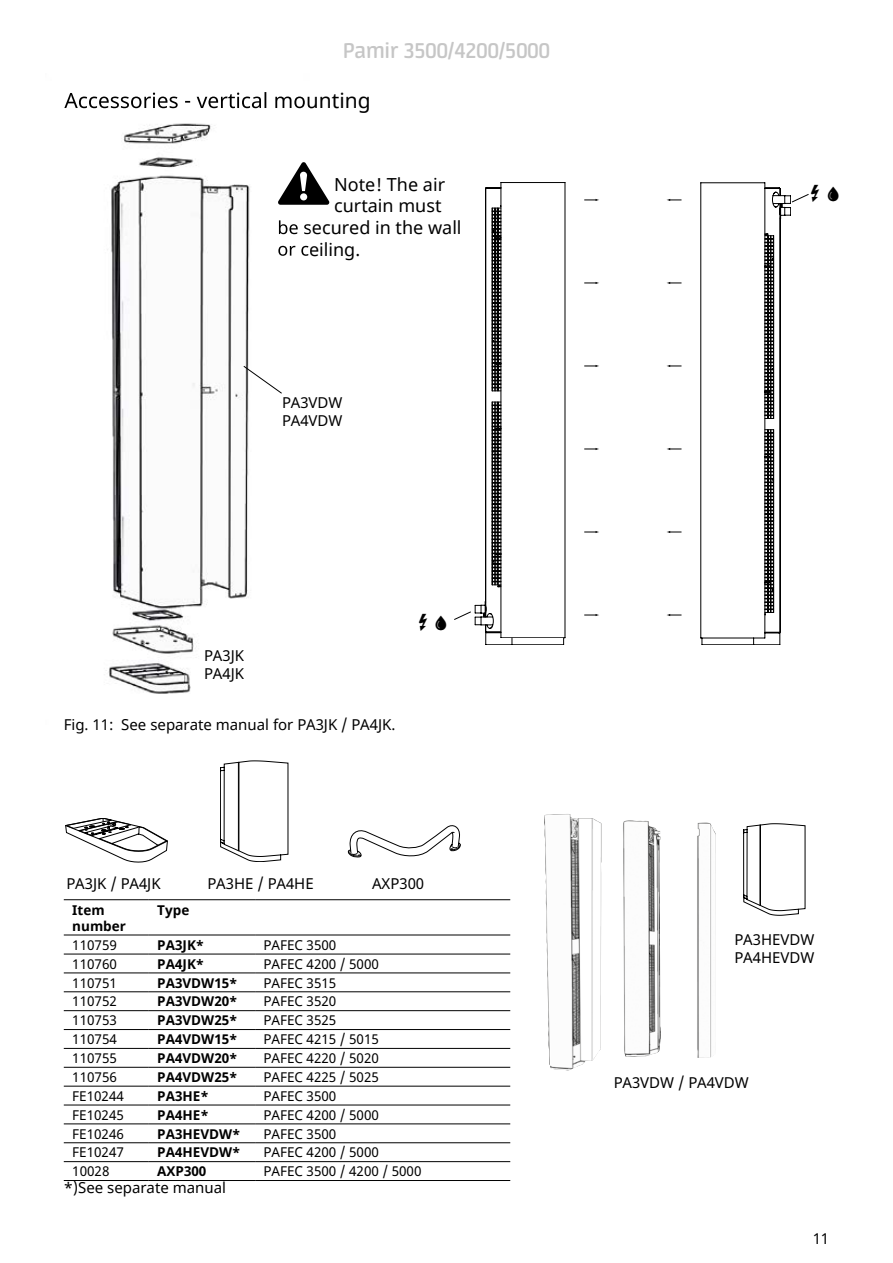
<style>
.page{position:relative;width:893px;height:1263px;background:#fff}
.page>*{position:absolute;margin:0;border:0;box-sizing:border-box;transform-origin:0 0}
.t1{font:600 24px "Neuron";color:#c6c6c6}
.t2{font:24px "Frico";color:#000}
.t3{font:18px "Noto Sans";color:#000}
.t4{font:15px/18px "Noto Sans";color:#000}
.t5{font:13.5px "Noto Sans";color:#000}
.t6{font:700 13.5px/16.2px "Noto Sans";color:#000}
.s1{font-size:22.5px}
</style>
<div class="page">
<img style="left:106px;top:123px;width:203px;height:571px">
<img style="left:64px;top:92px;width:245px;height:17px">
<img style="left:279px;top:220px;width:30px;height:14px">
<img style="left:278px;top:242px;width:31px;height:18px">
<svg style="left:243px;top:365px;width:40px;height:29px"></svg>
<hr style="left:64px;top:899px;width:85px;height:1px;background:#000">
<hr style="left:149px;top:899px;width:106px;height:1px;background:#000">
<hr style="left:255px;top:899px;width:255px;height:1px;background:#000">
<hr style="left:64px;top:954px;width:85px;height:1px;background:#000">
<hr style="left:149px;top:954px;width:106px;height:1px;background:#000">
<hr style="left:255px;top:954px;width:255px;height:1px;background:#000">
<hr style="left:64px;top:973px;width:85px;height:1px;background:#000">
<hr style="left:149px;top:973px;width:106px;height:1px;background:#000">
<hr style="left:255px;top:973px;width:255px;height:1px;background:#000">
<hr style="left:64px;top:991px;width:85px;height:1px;background:#000">
<hr style="left:149px;top:991px;width:106px;height:1px;background:#000">
<hr style="left:255px;top:991px;width:255px;height:1px;background:#000">
<hr style="left:64px;top:1010px;width:85px;height:1px;background:#000">
<hr style="left:149px;top:1010px;width:106px;height:1px;background:#000">
<hr style="left:255px;top:1010px;width:255px;height:1px;background:#000">
<hr style="left:64px;top:1029px;width:85px;height:1px;background:#000">
<hr style="left:149px;top:1029px;width:106px;height:1px;background:#000">
<hr style="left:255px;top:1029px;width:255px;height:1px;background:#000">
<hr style="left:64px;top:1048px;width:85px;height:1px;background:#000">
<hr style="left:149px;top:1048px;width:106px;height:1px;background:#000">
<hr style="left:255px;top:1048px;width:255px;height:1px;background:#000">
<hr style="left:64px;top:1067px;width:85px;height:1px;background:#000">
<hr style="left:149px;top:1067px;width:106px;height:1px;background:#000">
<hr style="left:255px;top:1067px;width:255px;height:1px;background:#000">
<hr style="left:64px;top:1086px;width:85px;height:1px;background:#000">
<hr style="left:149px;top:1086px;width:106px;height:1px;background:#000">
<hr style="left:255px;top:1086px;width:255px;height:1px;background:#000">
<hr style="left:64px;top:1105px;width:85px;height:1px;background:#000">
<hr style="left:149px;top:1105px;width:106px;height:1px;background:#000">
<hr style="left:255px;top:1105px;width:255px;height:1px;background:#000">
<hr style="left:64px;top:1124px;width:85px;height:1px;background:#000">
<hr style="left:149px;top:1124px;width:106px;height:1px;background:#000">
<hr style="left:255px;top:1124px;width:255px;height:1px;background:#000">
<hr style="left:64px;top:1142px;width:85px;height:1px;background:#000">
<hr style="left:149px;top:1142px;width:106px;height:1px;background:#000">
<hr style="left:255px;top:1142px;width:255px;height:1px;background:#000">
<hr style="left:64px;top:1161px;width:85px;height:1px;background:#000">
<hr style="left:149px;top:1161px;width:106px;height:1px;background:#000">
<hr style="left:255px;top:1161px;width:255px;height:1px;background:#000">
<hr style="left:64px;top:1180px;width:85px;height:1px;background:#000">
<hr style="left:149px;top:1180px;width:106px;height:1px;background:#000">
<hr style="left:255px;top:1180px;width:255px;height:1px;background:#000">
<hr style="left:64px;top:935px;width:85px;height:1px;background:#000">
<hr style="left:149px;top:935px;width:106px;height:1px;background:#000">
<hr style="left:255px;top:935px;width:255px;height:1px;background:#000">
<svg style="left:667px;top:448px;width:14px;height:2px"></svg>
<svg style="left:666px;top:365px;width:15px;height:2px"></svg>
<svg style="left:666px;top:282px;width:15px;height:2px"></svg>
<svg style="left:666px;top:199px;width:15px;height:2px"></svg>
<svg style="left:667px;top:614px;width:14px;height:2px"></svg>
<svg style="left:667px;top:531px;width:14px;height:2px"></svg>
<svg style="left:584px;top:365px;width:15px;height:2px"></svg>
<svg style="left:584px;top:448px;width:15px;height:2px"></svg>
<svg style="left:584px;top:531px;width:15px;height:2px"></svg>
<svg style="left:584px;top:614px;width:15px;height:2px"></svg>
<svg style="left:584px;top:199px;width:15px;height:2px"></svg>
<svg style="left:584px;top:282px;width:15px;height:2px"></svg>
<img style="left:544px;top:814px;width:57px;height:257px">
<img style="left:623px;top:820px;width:92px;height:238px">
<svg style="left:66px;top:818px;width:102px;height:44px"></svg>
<svg style="left:348px;top:825px;width:113px;height:32px"></svg>
<svg style="left:220px;top:761px;width:68px;height:101px"></svg>
<svg style="left:743px;top:823px;width:62px;height:92px"></svg>
<svg style="left:454px;top:182px;width:111px;height:463px"></svg>
<svg style="left:700px;top:182px;width:109px;height:463px"></svg>
<svg style="left:277px;top:162px;width:53px;height:43px"></svg>
<h1 class="t1" style="left:343px;top:38px;width:208px">Pamir 3500/4200/5000</h1>
<h2 class="t3" style="left:334px;top:172px;width:112px">Note! The air</h2>
<h2 class="t3" style="left:334px;top:194px;width:109px">curtain must</h2>
<h2 class="t3" style="left:277px;top:215px;width:186px">be secured in the wall</h2>
<h2 class="t3" style="left:277px;top:237px;width:84px">or ceiling.</h2>
<p class="t4" style="left:282px;top:394px;width:62px">PA3VDW<br>PA4VDW</p>
<h1 class="t2" style="left:809px;top:177px;width:33px">3<span class="s1">2</span></h1>
<p class="t4" style="left:204px;top:647px;width:41px">PA3JK<br>PA4JK</p>
<p class="t4" style="left:64px;top:716px;width:333px">Fig. 11: See separate manual for PA3JK / PA4JK.</p>
<h1 class="t2" style="left:417px;top:605px;width:33px">3<span class="s1">2</span></h1>
<p class="t4" style="left:67px;top:874px;width:96px">PA3JK / PA4JK</p>
<p class="t4" style="left:207px;top:874px;width:108px">PA3HE / PA4HE</p>
<p class="t4" style="left:372px;top:874px;width:54px">AXP300</p>
<p class="t6" style="left:72px;top:902px;width:55px">Item number</p>
<p class="t6" style="left:157px;top:902px;width:34px">Type</p>
<p class="t5" style="left:72px;top:936px;width:46px">110759</p>
<p class="t6" style="left:157px;top:937px;width:48px">PA3JK*</p>
<p class="t5" style="left:264px;top:936px;width:74px">PAFEC 3500</p>
<p class="t5" style="left:72px;top:954px;width:46px">110760</p>
<p class="t6" style="left:157px;top:956px;width:48px">PA4JK*</p>
<p class="t5" style="left:264px;top:954px;width:117px">PAFEC 4200 / 5000</p>
<p class="t5" style="left:72px;top:973px;width:46px">110751</p>
<p class="t6" style="left:157px;top:975px;width:82px">PA3VDW15*</p>
<p class="t5" style="left:264px;top:973px;width:74px">PAFEC 3515</p>
<p class="t5" style="left:72px;top:992px;width:46px">110752</p>
<p class="t6" style="left:157px;top:994px;width:82px">PA3VDW20*</p>
<p class="t5" style="left:264px;top:992px;width:74px">PAFEC 3520</p>
<p class="t5" style="left:72px;top:1011px;width:46px">110753</p>
<p class="t6" style="left:157px;top:1013px;width:82px">PA3VDW25*</p>
<p class="t5" style="left:264px;top:1011px;width:74px">PAFEC 3525</p>
<p class="t5" style="left:72px;top:1030px;width:46px">110754</p>
<p class="t6" style="left:157px;top:1031px;width:82px">PA4VDW15*</p>
<p class="t5" style="left:264px;top:1030px;width:117px">PAFEC 4215 / 5015</p>
<p class="t5" style="left:72px;top:1049px;width:46px">110755</p>
<p class="t6" style="left:157px;top:1050px;width:82px">PA4VDW20*</p>
<p class="t5" style="left:264px;top:1049px;width:117px">PAFEC 4220 / 5020</p>
<p class="t5" style="left:72px;top:1068px;width:46px">110756</p>
<p class="t6" style="left:157px;top:1069px;width:82px">PA4VDW25*</p>
<p class="t5" style="left:264px;top:1068px;width:117px">PAFEC 4225 / 5025</p>
<p class="t5" style="left:72px;top:1087px;width:53px">FE10244</p>
<p class="t6" style="left:157px;top:1088px;width:53px">PA3HE*</p>
<p class="t5" style="left:264px;top:1087px;width:74px">PAFEC 3500</p>
<p class="t5" style="left:72px;top:1105px;width:53px">FE10245</p>
<p class="t6" style="left:157px;top:1107px;width:53px">PA4HE*</p>
<p class="t5" style="left:264px;top:1105px;width:117px">PAFEC 4200 / 5000</p>
<p class="t5" style="left:72px;top:1124px;width:53px">FE10246</p>
<p class="t6" style="left:157px;top:1126px;width:85px">PA3HEVDW*</p>
<p class="t5" style="left:264px;top:1124px;width:74px">PAFEC 3500</p>
<p class="t5" style="left:72px;top:1143px;width:53px">FE10247</p>
<p class="t6" style="left:157px;top:1145px;width:85px">PA4HEVDW*</p>
<p class="t5" style="left:264px;top:1143px;width:117px">PAFEC 4200 / 5000</p>
<p class="t5" style="left:72px;top:1162px;width:39px">10028</p>
<p class="t6" style="left:157px;top:1164px;width:51px">AXP300</p>
<p class="t5" style="left:264px;top:1162px;width:159px">PAFEC 3500 / 4200 / 5000</p>
<p class="t4" style="left:64px;top:1179px;width:164px">*)See separate manual</p>
<p class="t4" style="left:734px;top:931px;width:81px">PA3HEVDW<br>PA4HEVDW</p>
<p class="t4" style="left:614px;top:1074px;width:137px">PA3VDW / PA4VDW</p>
<p class="t4" style="left:813px;top:1230px;width:18px">11</p>
</div>
